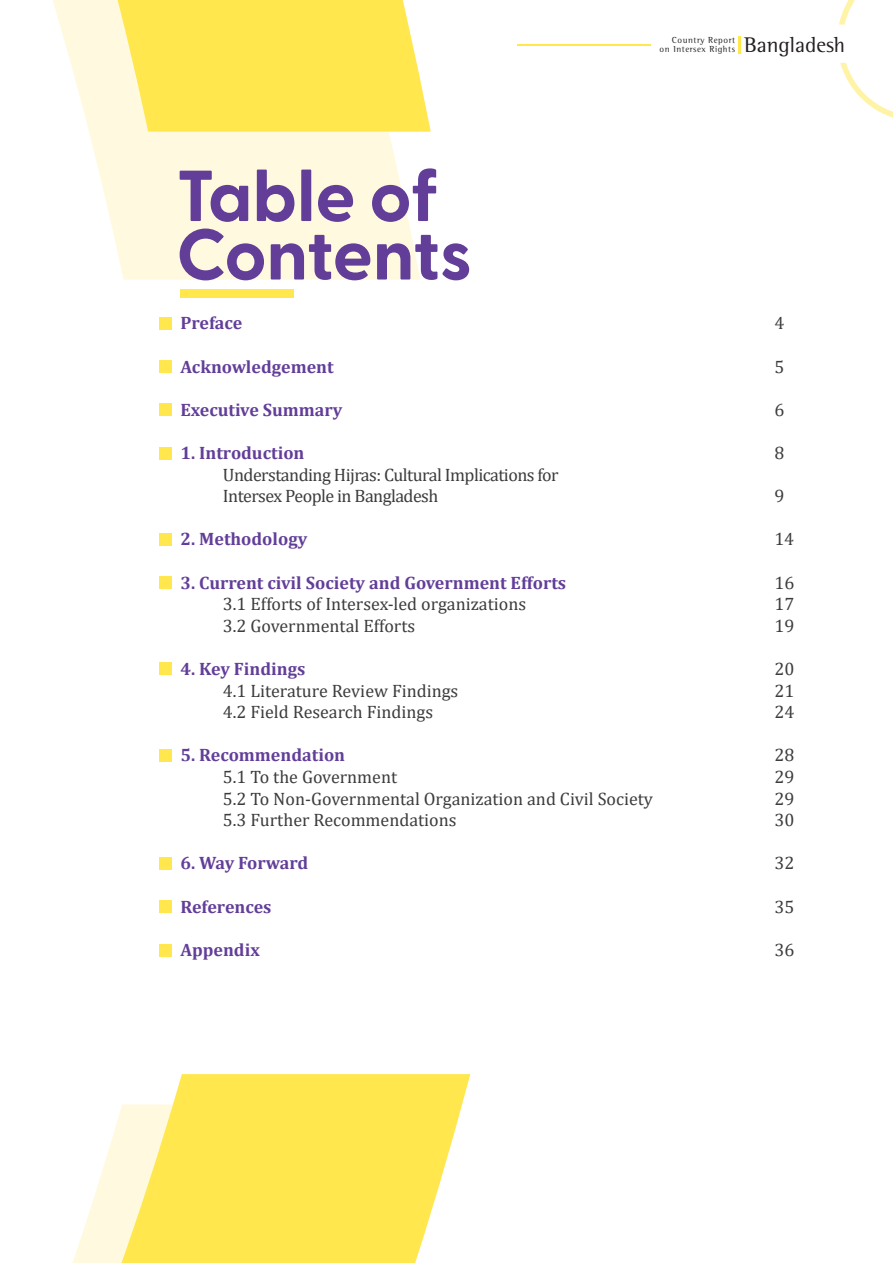
<style>
.page{position:relative;width:893px;height:1263px;background:#fff}
.page>*{position:absolute;margin:0;border:0;box-sizing:border-box;transform-origin:0 0}
.t1{font:700 72px/58.5px "Greycliff CF";letter-spacing:-.005em;color:#623e99}
.t2{font:21.75px "Rotis Semi Serif Std";color:#231f20}
.t3{font:18px "Cambria";color:#3c3c3d}
.t4{font:700 18px "Cambria";color:#623e99}
.t5{font:18px/21.6px "Cambria";letter-spacing:-.03em;color:#3c3c3d}
.t6{font:9px/9px "Rotis Semi Serif Std";letter-spacing:.06em;color:#231f20;text-align:right}
</style>
<div class="page">
<hr style="left:518px;top:45px;width:133px;height:1px;background:#ffe74d">
<hr style="left:738px;top:37px;width:3px;height:17px;background:#ffe74d">
<svg style="left:840px;top:63px;width:53px;height:55px"></svg>
<svg style="left:839px;top:0;width:16px;height:25px"></svg>
<svg style="left:95px;top:155px;width:326px;height:125px;background:#fffae1"></svg>
<svg style="left:72px;top:1074px;width:399px;height:189px"></svg>
<svg style="left:53px;top:0;width:378px;height:155px;background:#ffee85"></svg>
<div style="left:159px;top:317px;width:13px;height:13px;background:#ffe74d"></div>
<div style="left:159px;top:447px;width:13px;height:13px;background:#ffe74d"></div>
<div style="left:159px;top:360px;width:13px;height:13px;background:#ffe74d"></div>
<div style="left:159px;top:403px;width:13px;height:13px;background:#ffe74d"></div>
<div style="left:159px;top:533px;width:13px;height:13px;background:#ffe74d"></div>
<div style="left:159px;top:576px;width:13px;height:13px;background:#ffe74d"></div>
<div style="left:159px;top:662px;width:13px;height:13px;background:#ffe74d"></div>
<div style="left:159px;top:749px;width:13px;height:13px;background:#ffe74d"></div>
<div style="left:159px;top:857px;width:13px;height:13px;background:#ffe74d"></div>
<div style="left:159px;top:900px;width:13px;height:13px;background:#ffe74d"></div>
<div style="left:159px;top:944px;width:13px;height:13px;background:#ffe74d"></div>
<div style="left:180px;top:289px;width:114px;height:9px;background:#ffe74d"></div>
<p class="t6" style="left:660px;top:35px;width:77px">Country Report<br>on Intersex Rights</p>
<p class="t2" style="left:744px;top:32px;width:102px">Bangladesh</p>
<h1 class="t1" style="left:176px;top:163px;width:297px">Table of<br>Contents</h1>
<p class="t4" style="left:180px;top:311px;width:64px">Preface</p>
<p class="t3" style="left:774px;top:313px;width:11px">4</p>
<p class="t4" style="left:180px;top:354px;width:155px">Acknowledgement</p>
<p class="t3" style="left:774px;top:356px;width:11px">5</p>
<p class="t4" style="left:180px;top:397px;width:163px">Executive Summary</p>
<p class="t3" style="left:774px;top:399px;width:11px">6</p>
<p class="t4" style="left:180px;top:440px;width:126px">1. Introduction</p>
<p class="t3" style="left:774px;top:442px;width:11px">8</p>
<p class="t5" style="left:223px;top:464px;width:337px">Understanding Hijras: Cultural Implications for<br>Intersex People in Bangladesh</p>
<p class="t3" style="left:774px;top:485px;width:11px">9</p>
<p class="t4" style="left:180px;top:527px;width:128px">2. Methodology</p>
<p class="t3" style="left:774px;top:529px;width:21px">14</p>
<p class="t4" style="left:180px;top:570px;width:387px">3. Current civil Society and Government Efforts</p>
<p class="t3" style="left:774px;top:572px;width:21px">16</p>
<p class="t3" style="left:223px;top:593px;width:305px">3.1 Efforts of Intersex-led organizations</p>
<p class="t3" style="left:774px;top:593px;width:21px">17</p>
<p class="t3" style="left:223px;top:615px;width:194px">3.2 Governmental Efforts</p>
<p class="t3" style="left:774px;top:615px;width:21px">19</p>
<p class="t4" style="left:180px;top:656px;width:126px">4. Key Findings</p>
<p class="t3" style="left:774px;top:658px;width:21px">20</p>
<p class="t3" style="left:223px;top:680px;width:237px">4.1 Literature Review Findings</p>
<p class="t3" style="left:774px;top:680px;width:21px">21</p>
<p class="t3" style="left:223px;top:701px;width:212px">4.2 Field Research Findings</p>
<p class="t3" style="left:774px;top:701px;width:21px">24</p>
<p class="t4" style="left:180px;top:743px;width:166px">5. Recommendation</p>
<p class="t3" style="left:774px;top:745px;width:21px">28</p>
<p class="t3" style="left:223px;top:766px;width:176px">5.1 To the Government</p>
<p class="t3" style="left:774px;top:766px;width:21px">29</p>
<p class="t3" style="left:223px;top:788px;width:432px">5.2 To Non-Governmental Organization and Civil Society</p>
<p class="t3" style="left:774px;top:788px;width:21px">29</p>
<p class="t3" style="left:223px;top:809px;width:235px">5.3 Further Recommendations</p>
<p class="t3" style="left:774px;top:809px;width:21px">30</p>
<p class="t4" style="left:180px;top:851px;width:129px">6. Way Forward</p>
<p class="t3" style="left:774px;top:853px;width:21px">32</p>
<p class="t4" style="left:180px;top:894px;width:93px">References</p>
<p class="t3" style="left:774px;top:896px;width:21px">35</p>
<p class="t4" style="left:180px;top:937px;width:81px">Appendix</p>
<p class="t3" style="left:774px;top:939px;width:21px">36</p>
</div>
